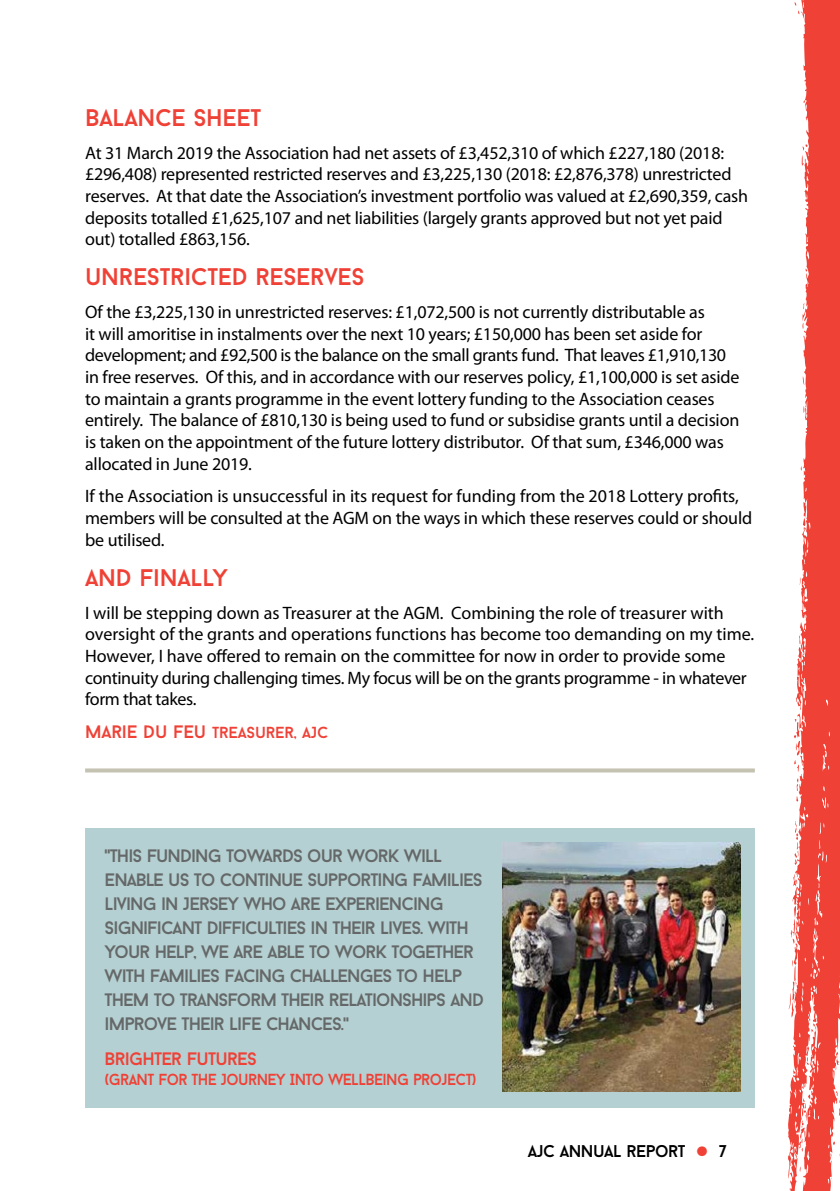
<style>
.page{position:relative;width:840px;height:1191px;background:#fff}
.page>*{position:absolute;margin:0;border:0;box-sizing:border-box;transform-origin:0 0}
.t1{font:45px "Baron Neue";color:#ef4136}
.t2{font:24px "Baron Neue";letter-spacing:-.01em;color:#ef4136}
.t3{font:18px/21.6px "Myriad Pro";letter-spacing:-.01em;color:#000}
.t4{font:18px/24px "Baron Neue";letter-spacing:-.05em;color:#656868}
.t5{font:18px "Baron Neue";letter-spacing:-.04em;color:#ef4136}
.t6{font:17px "Baron Neue";letter-spacing:-.03em;color:#000}
.t7{font:16px "Baron Neue";letter-spacing:-.04em;color:#ef4136;scale:.96 1}
.t8{font:16px "Baron Neue";letter-spacing:-.01em;color:#ef4136}
.s1{font-size:18px}
</style>
<div class="page">
<svg style="left:788px;top:0;width:51px;height:1191px;fill:#ef4136"></svg>
<svg style="left:799px;top:1094px;width:10px;height:57px"></svg>
<svg style="left:792px;top:1069px;width:3px;height:5px"></svg>
<svg style="left:810px;top:1022px;width:4px;height:10px"></svg>
<svg style="left:788px;top:960px;width:8px;height:57px"></svg>
<svg style="left:790px;top:906px;width:5px;height:37px"></svg>
<svg style="left:793px;top:821px;width:5px;height:44px"></svg>
<svg style="left:795px;top:778px;width:3px;height:23px"></svg>
<svg style="left:793px;top:719px;width:6px;height:53px"></svg>
<svg style="left:798px;top:635px;width:2px;height:9px"></svg>
<svg style="left:802px;top:517px;width:3px;height:15px"></svg>
<svg style="left:802px;top:303px;width:2px;height:6px"></svg>
<div style="left:85px;top:828px;width:669px;height:279px;background:#b5d0d2"></div>
<img style="left:502px;top:842px;width:237px;height:249px">
<svg style="left:85px;top:768px;width:669px;height:4px;background:#cac9ba"></svg>
<h2 class="t2" style="left:85px;top:102px;width:177px">BALANCE SHEET</h2>
<p class="t3" style="left:85px;top:142px;width:664px">At 31 March 2019 the Association had net assets of £3,452,310 of which £227,180 (2018: £296,408) represented restricted reserves and £3,225,130 (2018: £2,876,378) unrestricted reserves. At that date the Association’s investment portfolio was valued at £2,690,359, cash deposits totalled £1,625,107 and net liabilities (largely grants approved but not yet paid out) totalled £863,156.</p>
<h2 class="t2" style="left:85px;top:262px;width:281px">UNRESTRICTED RESERVES</h2>
<p class="t3" style="left:85px;top:301px;width:655px">Of the £3,225,130 in unrestricted reserves: £1,072,500 is not currently distributable as<br>it will amoritise in instalments over the next 10 years; £150,000 has been set aside for development; and £92,500 is the balance on the small grants fund. That leaves £1,910,130 in free reserves. Of this, and in accordance with our reserves policy, £1,100,000 is set aside to maintain a grants programme in the event lottery funding to the Association ceases entirely. The balance of £810,130 is being used to fund or subsidise grants until a decision is taken on the appointment of the future lottery distributor. Of that sum, £346,000 was allocated in June 2019.</p>
<p class="t3" style="left:85px;top:485px;width:668px">If the Association is unsuccessful in its request for funding from the 2018 Lottery profits, members will be consulted at the AGM on the ways in which these reserves could or should be utilised.</p>
<h2 class="t2" style="left:85px;top:562px;width:144px">AND FINALLY</h2>
<p class="t3" style="left:85px;top:601px;width:670px">I will be stepping down as Treasurer at the AGM. Combining the role of treasurer with oversight of the grants and operations functions has become too demanding on my time.<br>However, I have offered to remain on the committee for now in order to provide some continuity during challenging times. My focus will be on the grants programme - in whatever form that takes.</p>
<p class="t8" style="left:85px;top:722px;width:245px"><span class="s1">MARIE DU FEU</span> TREASURER, AJC</p>
<p class="t4" style="left:105px;top:843px;width:380px">"THIS FUNDING TOWARDS OUR WORK WILL ENABLE US TO CONTINUE SUPPORTING FAMILIES LIVING IN JERSEY WHO ARE EXPERIENCING SIGNIFICANT DIFFICULTIES IN THEIR LIVES. WITH YOUR HELP, WE ARE ABLE TO WORK TOGETHER WITH FAMILIES FACING CHALLENGES TO HELP THEM TO TRANSFORM THEIR RELATIONSHIPS AND IMPROVE THEIR LIFE CHANCES."</p>
<p class="t5" style="left:105px;top:1047px;width:154px">BRIGHTER FUTURES</p>
<p class="t7" style="left:105px;top:1069px;width:389px">(GRANT FOR THE JOURNEY INTO WELLBEING PROJECT)</p>
<p class="t6" style="left:527px;top:1140px;width:159px">AJC ANNUAL REPORT</p>
<h1 class="t1" style="left:695px;top:1122px;width:32px">• <sup>7</sup></h1>
</div>
